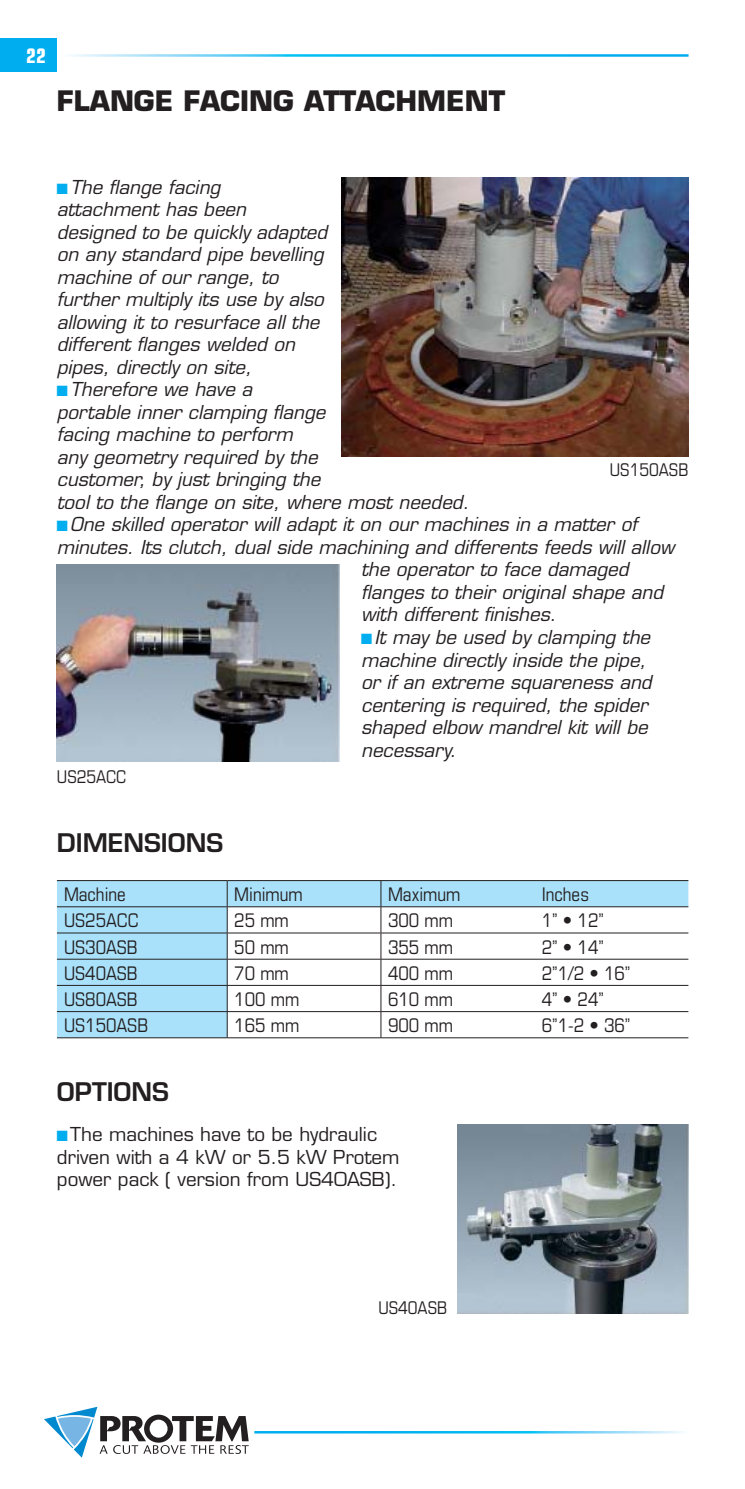
<style>
.page{position:relative;width:745px;height:1489px;background:#fff}
.page>*{position:absolute;margin:0;border:0;box-sizing:border-box;transform-origin:0 0}
.t1{font:700 27.5px "Eurostile";color:#231f20}
.t2{font:600 25px "Eurostile";color:#231f20}
.t3{font:700 condensed 20px "Eurostile";color:#fff}
.t4{font:italic 18.75px "Eurostile";color:#231f20}
.t5{font:condensed 18.75px "Eurostile";color:#231f20}
.t6{font:18.75px/22.5px "Eurostile";color:#231f20}
.t7{font:condensed 17.5px "Eurostile";color:#231f20}
.s1{font-family:"Graph Sch";font-style:normal;color:#00aeef}
.s2{font-family:"Graph Sch";color:#00aeef}
</style>
<div class="page">
<svg style="left:44px;top:1406px;width:204px;height:51px"></svg>
<div style="left:0;top:39px;width:57px;height:33px;background:#00aeef"></div>
<img style="left:341px;top:177px;width:346px;height:279px">
<hr style="left:57px;top:1037px;width:631px;height:1px;background:#231f20">
<svg style="left:57px;top:880px;width:631px;height:157px"></svg>
<hr style="left:57px;top:880px;width:170px;height:1px;background:#231f20">
<img style="left:57px;top:564px;width:282px;height:198px">
<img style="left:457px;top:1124px;width:231px;height:189px">
<p class="t3" style="left:26px;top:49px;width:22px">22</p>
<h1 class="t1" style="left:57px;top:90px;width:449px">FLANGE FACING ATTACHMENT</h1>
<p class="t4" style="left:57px;top:180px;width:165px"><span class="s1">b</span> The flange facing</p>
<p class="t4" style="left:57px;top:202px;width:191px">attachment has been</p>
<p class="t4" style="left:57px;top:225px;width:272px">designed to be quickly adapted</p>
<p class="t4" style="left:57px;top:247px;width:268px">on any standard pipe bevelling</p>
<p class="t4" style="left:57px;top:270px;width:223px">machine of our range, to</p>
<p class="t4" style="left:57px;top:292px;width:268px">further multiply its use by also</p>
<p class="t4" style="left:57px;top:315px;width:264px">allowing it to resurface all the</p>
<p class="t4" style="left:57px;top:337px;width:240px">different flanges welded on</p>
<p class="t4" style="left:57px;top:360px;width:196px">pipes, directly on site,</p>
<p class="t4" style="left:57px;top:382px;width:197px"><span class="s1">b</span> Therefore we have a</p>
<p class="t4" style="left:57px;top:405px;width:270px">portable inner clamping flange</p>
<p class="t4" style="left:57px;top:427px;width:237px">facing machine to perform</p>
<p class="t4" style="left:57px;top:450px;width:262px">any geometry required by the</p>
<p class="t4" style="left:57px;top:472px;width:265px">customer, by just bringing the</p>
<p class="t4" style="left:57px;top:495px;width:413px">tool to the flange on site, where most needed.</p>
<p class="t4" style="left:57px;top:517px;width:581px"><span class="s1">b</span> One skilled operator will adapt it on our machines in a matter of</p>
<p class="t4" style="left:57px;top:540px;width:618px">minutes. Its clutch, dual side machining and differents feeds will allow</p>
<p class="t4" style="left:361px;top:562px;width:269px">the operator to face damaged</p>
<p class="t4" style="left:361px;top:585px;width:303px">flanges to their original shape and</p>
<p class="t4" style="left:361px;top:607px;width:196px">with different finishes.</p>
<p class="t4" style="left:361px;top:630px;width:290px"><span class="s1">b</span> It may be used by clamping the</p>
<p class="t4" style="left:361px;top:652px;width:286px">machine directly inside the pipe,</p>
<p class="t4" style="left:361px;top:675px;width:292px">or if an extreme squareness and</p>
<p class="t4" style="left:361px;top:697px;width:288px">centering is required, the spider</p>
<p class="t4" style="left:361px;top:720px;width:288px">shaped elbow mandrel kit will be</p>
<p class="t4" style="left:361px;top:742px;width:96px">necessary.</p>
<p class="t7" style="left:609px;top:463px;width:80px">US150ASB</p>
<p class="t7" style="left:57px;top:770px;width:71px">US25ACC</p>
<h2 class="t2" style="left:57px;top:832px;width:168px">DIMENSIONS</h2>
<p class="t5" style="left:64px;top:887px;width:63px">Machine</p>
<p class="t5" style="left:234px;top:887px;width:70px">Minimum</p>
<p class="t5" style="left:388px;top:887px;width:74px">Maximum</p>
<p class="t5" style="left:541px;top:887px;width:49px">Inches</p>
<p class="t5" style="left:64px;top:913px;width:76px">US25ACC</p>
<p class="t5" style="left:234px;top:913px;width:56px">25 mm</p>
<p class="t5" style="left:388px;top:913px;width:66px">300 mm</p>
<p class="t5" style="left:541px;top:913px;width:64px">1’’ • 12’’</p>
<p class="t5" style="left:64px;top:939px;width:75px">US30ASB</p>
<p class="t5" style="left:234px;top:939px;width:56px">50 mm</p>
<p class="t5" style="left:388px;top:939px;width:66px">355 mm</p>
<p class="t5" style="left:541px;top:939px;width:64px">2’’ • 14’’</p>
<p class="t5" style="left:64px;top:966px;width:75px">US40ASB</p>
<p class="t5" style="left:234px;top:966px;width:56px">70 mm</p>
<p class="t5" style="left:388px;top:966px;width:66px">400 mm</p>
<p class="t5" style="left:541px;top:966px;width:90px">2’’1/2 • 16’’</p>
<p class="t5" style="left:64px;top:992px;width:75px">US80ASB</p>
<p class="t5" style="left:234px;top:992px;width:66px">100 mm</p>
<p class="t5" style="left:388px;top:992px;width:66px">610 mm</p>
<p class="t5" style="left:541px;top:992px;width:64px">4’’ • 24’’</p>
<p class="t5" style="left:64px;top:1018px;width:86px">US150ASB</p>
<p class="t5" style="left:234px;top:1018px;width:66px">165 mm</p>
<p class="t5" style="left:388px;top:1018px;width:66px">900 mm</p>
<p class="t5" style="left:541px;top:1018px;width:90px">6’’1-2 • 36’’</p>
<h2 class="t2" style="left:57px;top:1082px;width:113px">OPTIONS</h2>
<p class="t6" style="left:57px;top:1124px;width:344px"><span class="s2">b</span> The machines have to be hydraulic driven with a 4 kW or 5.5 kW Protem power pack ( version from US40ASB).</p>
<p class="t7" style="left:378px;top:1301px;width:70px">US40ASB</p>
</div>
